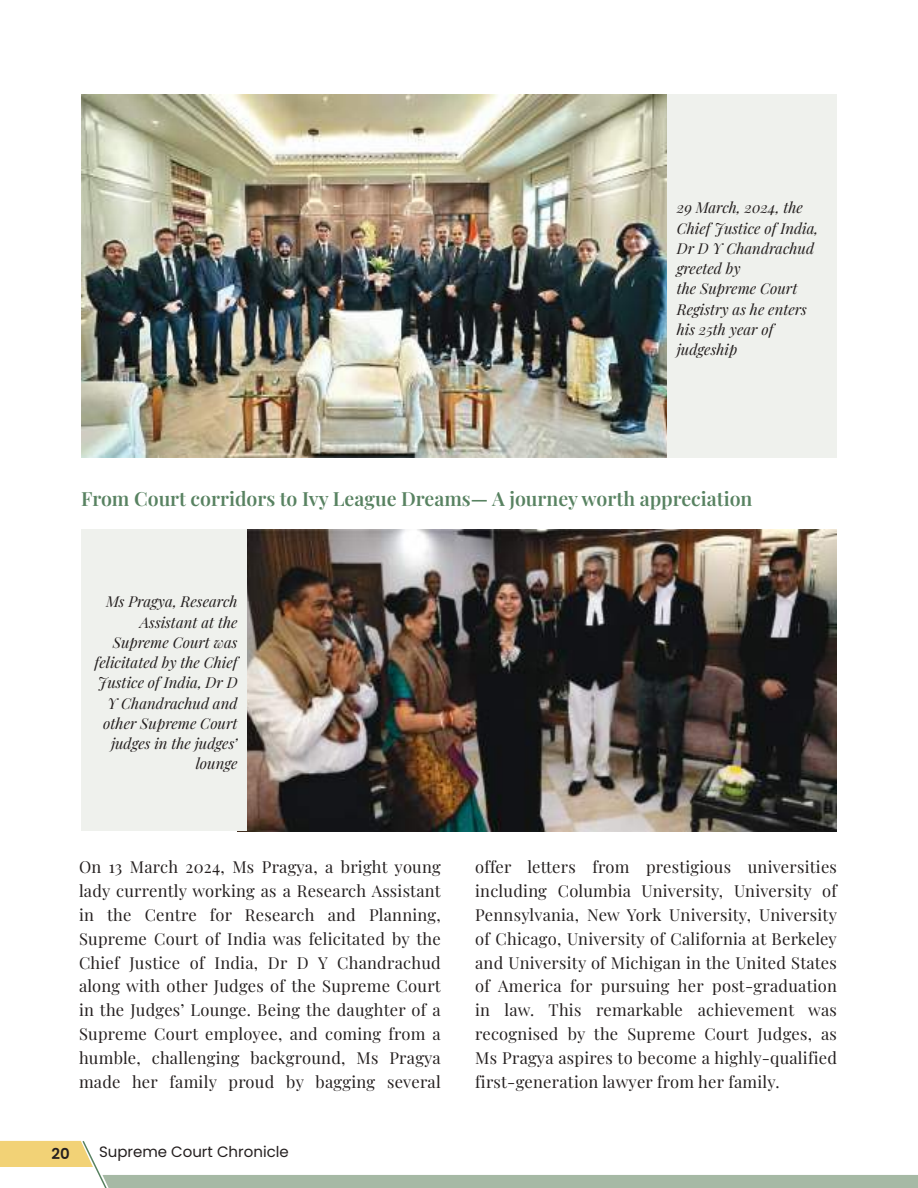
<style>
.page{position:relative;width:918px;height:1188px;background:#fff}
.page>*{position:absolute;margin:0;border:0;box-sizing:border-box;transform-origin:0 0}
.t1{font:600 19.5px "Playfair Display";color:#588261}
.t2{font:16.5px/23.9px "Playfair Display";letter-spacing:.015em;color:#241f1f;text-align:justify}
.t3{font:italic 15px/20.2px "Playfair Display";color:#241f1f}
.t4{font:15px "Poppins";color:#241f1f}
.t5{font:600 15px "Poppins";color:#241f1f}
</style>
<div class="page">
<img style="left:81px;top:94px;width:587px;height:364px">
<img style="left:247px;top:530px;width:590px;height:301px">
<div style="left:668px;top:94px;width:169px;height:364px;background:#eff1ed"></div>
<div style="left:81px;top:530px;width:166px;height:301px;background:#eff1ed"></div>
<svg style="left:0;top:1140px;width:918px;height:48px"></svg>
<p class="t3" style="left:677px;top:196px;width:143px">29 March, 2024, the<br>Chief Justice of India,<br>Dr D Y Chandrachud greeted by<br>the Supreme Court<br>Registry as he enters his 25th year of judgeship</p>
<p class="t1" style="left:81px;top:483px;width:673px">From Court corridors to Ivy League Dreams— A journey worth appreciation</p>
<p class="t3" style="left:95px;top:590px;width:144px;text-align:right">Ms Pragya, Research<br>Assistant at the<br>Supreme Court was felicitated by the Chief<br>Justice of India, Dr D<br>Y Chandrachud and other Supreme Court judges in the judges’ lounge</p>
<p class="t2" style="left:79px;top:853px;width:363px">On 13 March 2024, Ms Pragya, a bright young lady currently working as a Research Assistant in the Centre for Research and Planning, Supreme Court of India was felicitated by the Chief Justice of India, Dr D Y Chandrachud along with other Judges of the Supreme Court in the Judges’ Lounge. Being the daughter of a Supreme Court employee, and coming from a humble, challenging background, Ms Pragya made her family proud by bagging several</p>
<p class="t2" style="left:475px;top:853px;width:363px">offer letters from prestigious universities including Columbia University, University of Pennsylvania, New York University, University of Chicago, University of California at Berkeley and University of Michigan in the United States of America for pursuing her post-graduation in law. This remarkable achievement was recognised by the Supreme Court Judges, as Ms Pragya aspires to become a highly-qualified first-generation lawyer from her family.</p>
<p class="t5" style="left:51px;top:1146px;width:20px">20</p>
<p class="t4" style="left:99px;top:1143px;width:191px">Supreme Court Chronicle</p>
</div>
